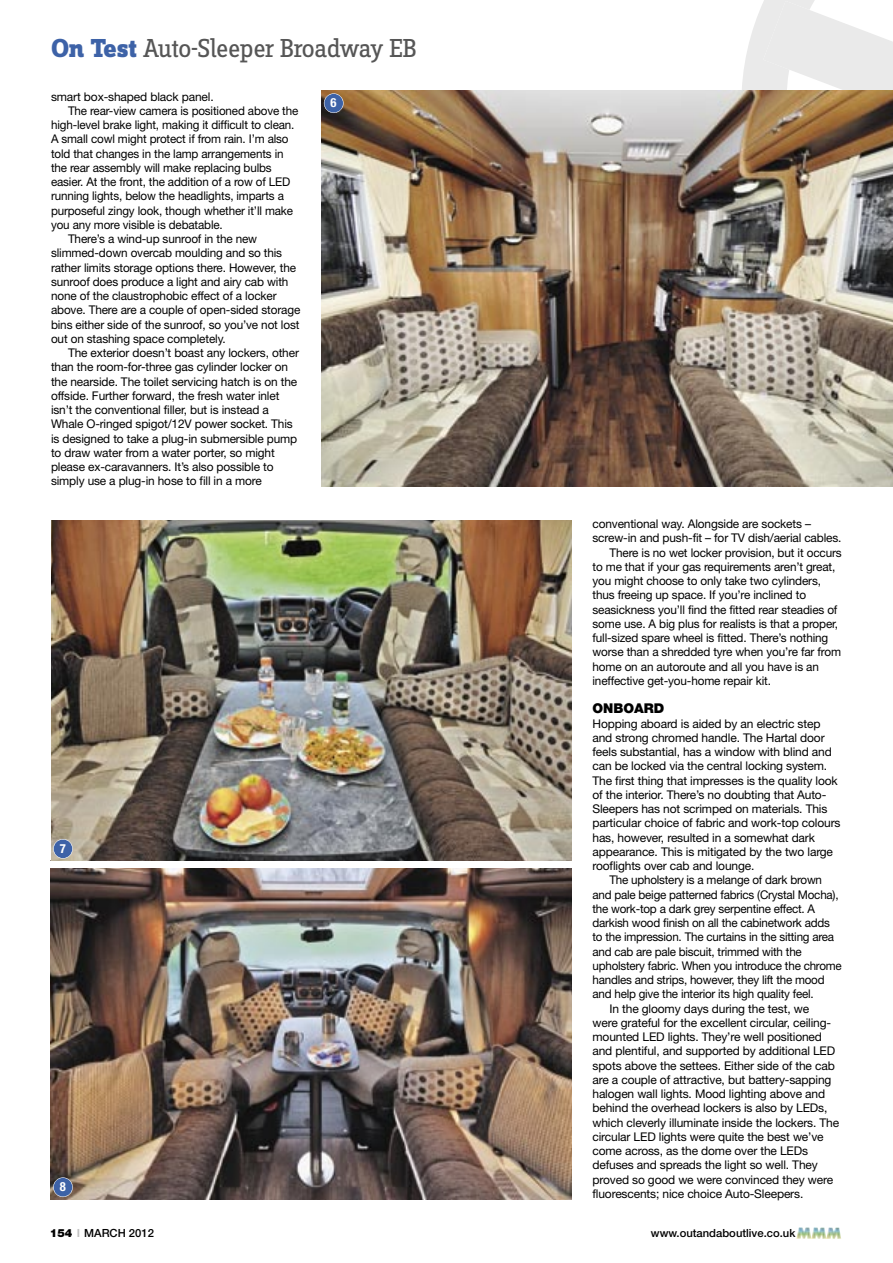
<style>
.page{position:relative;width:893px;height:1263px;background:#fff}
.page>*{position:absolute;margin:0;border:0;box-sizing:border-box;transform-origin:0 0}
.t1{font:27px "Zine Slab Dis";letter-spacing:-.03em;color:#565656}
.t2{font:900 13.5px "Helvetica Neue LT Std";color:#000}
.t3{font:700 condensed 12.6px "Helvetica Neue LT Std";color:#fff}
.t4{font:12px "Helvetica Neue LT Std";letter-spacing:-.01em;color:#000}
.t5{font:500 11.25px "Helvetica Neue LT Std";color:#000}
.s1{font-weight:800;color:#3d62a7}
.s2{font-weight:900}
.s3{font-stretch:expanded;color:#c1c1c1}
</style>
<div class="page">
<img style="left:796px;top:1227px;width:45px;height:12px">
<svg style="left:741px;top:0;width:74px;height:91px;fill:#eaeaea"></svg>
<svg style="left:763px;top:1px;width:130px;height:90px"></svg>
<img style="left:322px;top:91px;width:571px;height:395px">
<img style="left:50px;top:868px;width:521px;height:331px">
<img style="left:51px;top:520px;width:521px;height:341px">
<svg style="left:324px;top:93px;width:20px;height:20px"></svg>
<svg style="left:53px;top:839px;width:20px;height:20px"></svg>
<svg style="left:53px;top:1177px;width:20px;height:20px"></svg>
<h1 class="t1" style="left:51px;top:35px;width:368px"><span class="s1">On Test</span> Auto-Sleeper Broadway EB</h1>
<p class="t4" style="left:51px;top:89px;width:164px">smart box-shaped black panel.</p>
<p class="t4" style="left:68px;top:103px;width:232px">The rear-view camera is positioned above the</p>
<p class="t4" style="left:51px;top:118px;width:245px">high-level brake light, making it difficult to clean.</p>
<p class="t4" style="left:51px;top:132px;width:239px">A small cowl might protect if from rain. I’m also</p>
<p class="t4" style="left:51px;top:146px;width:234px">told that changes in the lamp arrangements in</p>
<p class="t4" style="left:51px;top:160px;width:222px">the rear assembly will make replacing bulbs</p>
<p class="t4" style="left:51px;top:175px;width:241px">easier. At the front, the addition of a row of LED</p>
<p class="t4" style="left:51px;top:189px;width:234px">running lights, below the headlights, imparts a</p>
<p class="t4" style="left:51px;top:203px;width:244px">purposeful zingy look, though whether it’ll make</p>
<p class="t4" style="left:51px;top:217px;width:173px">you any more visible is debatable.</p>
<p class="t4" style="left:68px;top:232px;width:191px">There’s a wind-up sunroof in the new</p>
<p class="t4" style="left:51px;top:246px;width:233px">slimmed-down overcab moulding and so this</p>
<p class="t4" style="left:51px;top:260px;width:247px">rather limits storage options there. However, the</p>
<p class="t4" style="left:51px;top:274px;width:239px">sunroof does produce a light and airy cab with</p>
<p class="t4" style="left:51px;top:289px;width:227px">none of the claustrophobic effect of a locker</p>
<p class="t4" style="left:51px;top:303px;width:251px">above. There are a couple of open-sided storage</p>
<p class="t4" style="left:51px;top:317px;width:250px">bins either side of the sunroof, so you’ve not lost</p>
<p class="t4" style="left:51px;top:331px;width:176px">out on stashing space completely.</p>
<p class="t4" style="left:68px;top:346px;width:232px">The exterior doesn’t boast any lockers, other</p>
<p class="t4" style="left:51px;top:360px;width:239px">than the room-for-three gas cylinder locker on</p>
<p class="t4" style="left:51px;top:374px;width:248px">the nearside. The toilet servicing hatch is on the</p>
<p class="t4" style="left:51px;top:388px;width:230px">offside. Further forward, the fresh water inlet</p>
<p class="t4" style="left:51px;top:403px;width:219px">isn’t the conventional filler, but is instead a</p>
<p class="t4" style="left:51px;top:417px;width:243px">Whale O-ringed spigot/12V power socket. This</p>
<p class="t4" style="left:51px;top:431px;width:248px">is designed to take a plug-in submersible pump</p>
<p class="t4" style="left:51px;top:445px;width:225px">to draw water from a water porter, so might</p>
<p class="t4" style="left:51px;top:460px;width:224px">please ex-caravanners. It’s also possible to</p>
<p class="t4" style="left:51px;top:474px;width:212px">simply use a plug-in hose to fill in a more</p>
<p class="t3" style="left:331px;top:95px;width:8px">6</p>
<p class="t3" style="left:60px;top:840px;width:8px">7</p>
<p class="t3" style="left:60px;top:1179px;width:8px">8</p>
<p class="t4" style="left:592px;top:517px;width:220px">conventional way. Alongside are sockets –</p>
<p class="t4" style="left:592px;top:531px;width:251px">screw-in and push-fit – for TV dish/aerial cables.</p>
<p class="t4" style="left:609px;top:545px;width:234px">There is no wet locker provision, but it occurs</p>
<p class="t4" style="left:592px;top:559px;width:244px">to me that if your gas requirements aren’t great,</p>
<p class="t4" style="left:592px;top:574px;width:230px">you might choose to only take two cylinders,</p>
<p class="t4" style="left:592px;top:588px;width:215px">thus freeing up space. If you’re inclined to</p>
<p class="t4" style="left:592px;top:602px;width:246px">seasickness you’ll find the fitted rear steadies of</p>
<p class="t4" style="left:592px;top:616px;width:247px">some use. A big plus for realists is that a proper,</p>
<p class="t4" style="left:592px;top:631px;width:237px">full-sized spare wheel is fitted. There’s nothing</p>
<p class="t4" style="left:592px;top:645px;width:250px">worse than a shredded tyre when you’re far from</p>
<p class="t4" style="left:592px;top:659px;width:228px">home on an autoroute and all you have is an</p>
<p class="t4" style="left:592px;top:673px;width:180px">ineffective get-you-home repair kit.</p>
<p class="t2" style="left:592px;top:700px;width:73px">ONBOARD</p>
<p class="t4" style="left:592px;top:716px;width:230px">Hopping aboard is aided by an electric step</p>
<p class="t4" style="left:592px;top:730px;width:234px">and strong chromed handle. The Hartal door</p>
<p class="t4" style="left:592px;top:745px;width:241px">feels substantial, has a window with blind and</p>
<p class="t4" style="left:592px;top:759px;width:236px">can be locked via the central locking system.</p>
<p class="t4" style="left:592px;top:773px;width:247px">The first thing that impresses is the quality look</p>
<p class="t4" style="left:592px;top:787px;width:235px">of the interior. There’s no doubting that Auto-</p>
<p class="t4" style="left:592px;top:802px;width:236px">Sleepers has not scrimped on materials. This</p>
<p class="t4" style="left:592px;top:816px;width:250px">particular choice of fabric and work-top colours</p>
<p class="t4" style="left:592px;top:830px;width:224px">has, however, resulted in a somewhat dark</p>
<p class="t4" style="left:592px;top:844px;width:242px">appearance. This is mitigated by the two large</p>
<p class="t4" style="left:592px;top:859px;width:163px">rooflights over cab and lounge.</p>
<p class="t4" style="left:609px;top:873px;width:214px">The upholstery is a melange of dark brown</p>
<p class="t4" style="left:592px;top:887px;width:248px">and pale beige patterned fabrics (Crystal Mocha),</p>
<p class="t4" style="left:592px;top:901px;width:224px">the work-top a dark grey serpentine effect. A</p>
<p class="t4" style="left:592px;top:916px;width:239px">darkish wood finish on all the cabinetwork adds</p>
<p class="t4" style="left:592px;top:930px;width:243px">to the impression. The curtains in the sitting area</p>
<p class="t4" style="left:592px;top:944px;width:211px">and cab are pale biscuit, trimmed with the</p>
<p class="t4" style="left:592px;top:958px;width:251px">upholstery fabric. When you introduce the chrome</p>
<p class="t4" style="left:592px;top:973px;width:234px">handles and strips, however, they lift the mood</p>
<p class="t4" style="left:592px;top:987px;width:223px">and help give the interior its high quality feel.</p>
<p class="t4" style="left:609px;top:1001px;width:201px">In the gloomy days during the test, we</p>
<p class="t4" style="left:592px;top:1015px;width:240px">were grateful for the excellent circular, ceiling-</p>
<p class="t4" style="left:592px;top:1030px;width:231px">mounted LED lights. They’re well positioned</p>
<p class="t4" style="left:592px;top:1044px;width:244px">and plentiful, and supported by additional LED</p>
<p class="t4" style="left:592px;top:1058px;width:244px">spots above the settees. Either side of the cab</p>
<p class="t4" style="left:592px;top:1072px;width:240px">are a couple of attractive, but battery-sapping</p>
<p class="t4" style="left:592px;top:1087px;width:234px">halogen wall lights. Mood lighting above and</p>
<p class="t4" style="left:592px;top:1101px;width:236px">behind the overhead lockers is also by LEDs,</p>
<p class="t4" style="left:592px;top:1115px;width:248px">which cleverly illuminate inside the lockers. The</p>
<p class="t4" style="left:592px;top:1129px;width:233px">circular LED lights were quite the best we’ve</p>
<p class="t4" style="left:592px;top:1144px;width:217px">come across, as the dome over the LEDs</p>
<p class="t4" style="left:592px;top:1158px;width:227px">defuses and spreads the light so well. They</p>
<p class="t4" style="left:592px;top:1172px;width:242px">proved so good we were convinced they were</p>
<p class="t4" style="left:592px;top:1186px;width:212px">fluorescents; nice choice Auto-Sleepers.</p>
<p class="t5" style="left:50px;top:1226px;width:106px"><span class="s2">154</span> <span class="s3">I</span> MARCH 2012</p>
<p class="t5" style="left:651px;top:1226px;width:146px">www.outandaboutlive.co.uk</p>
</div>
